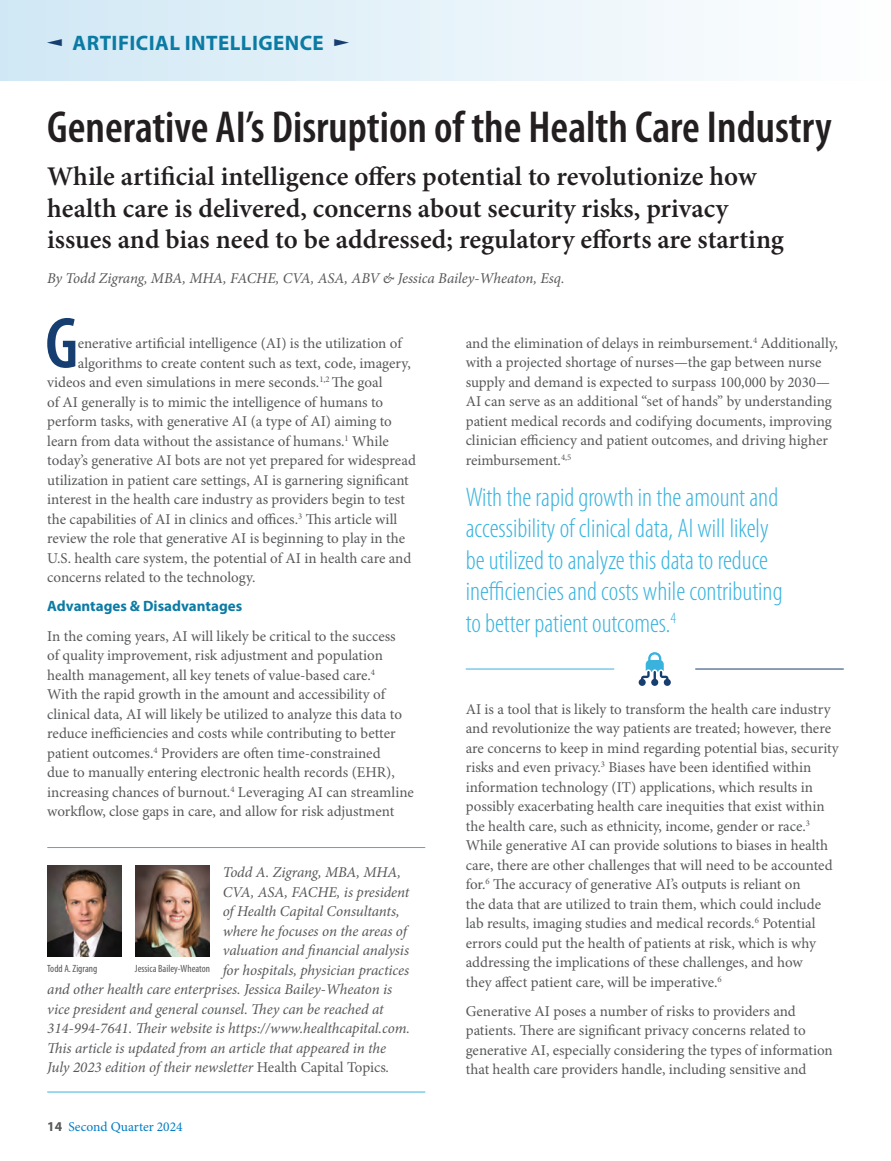
<style>
.page{position:relative;width:891px;height:1161px;background:#fff}
.page>*{position:absolute;margin:0;border:0;box-sizing:border-box;transform-origin:0 0}
.t1{font:600 condensed 72.9px "Myriad Pro";color:#163e71}
.t2{font:600 condensed 45px "Myriad Pro";color:#231f20}
.t3{font:600 27px/31.5px "Minion Pro";color:#231f20}
.t4{font:300 condensed 27px/31.5px "Myriad Pro";color:#39b3de}
.t5{font:700 21px "Myriad Pro";letter-spacing:.02em;color:#0c7ba4}
.t6{font:15px/19.5px "Minion Pro";color:#57585a}
.t7{font:italic 15px "Minion Pro";letter-spacing:-.01em;color:#57585a}
.t8{font:700 15px "Myriad Pro";color:#0c7ba4}
.t9{font:13.5px "Minion Pro";color:#007cc2}
.t10{font:condensed 10.5px "Myriad Pro";color:#57585a}
.s1{color:#163e71}
.s2{font-style:normal}
.s3{font-family:"Myriad Pro";font-weight:700;color:#57585a}
</style>
<div class="page">
<div style="left:651px;top:679px;width:7px;height:7px;background:#163e71;border-radius:50%"></div>
<div style="left:664px;top:679px;width:7px;height:7px;background:#163e71;border-radius:50%"></div>
<div style="left:639px;top:679px;width:7px;height:7px;background:#163e71;border-radius:50%"></div>
<svg style="left:641px;top:652px;width:27px;height:29px"></svg>
<hr style="left:466px;top:669px;width:148px;height:1px;background:#39b3de">
<hr style="left:695px;top:669px;width:149px;height:1px;background:#163e71">
<hr style="left:47px;top:847px;width:378px;height:1px;background:#39b3de">
<hr style="left:47px;top:1092px;width:378px;height:1px;background:#39b3de">
<img style="left:47px;top:865px;width:75px;height:92px">
<img style="left:135px;top:865px;width:74px;height:92px">
<div style="left:0;top:0;width:891px;height:81px;background:linear-gradient(to right,#d0e8f5,#fefefe)"></div>
<h3 class="t5" style="left:47px;top:31px;width:303px"><span class="s1">❖</span> ARTIFICIAL INTELLIGENCE <span class="s1">●</span></h3>
<h2 class="t2" style="left:47px;top:102px;width:786px">Generative AI’s Disruption of the Health Care Industry</h2>
<h3 class="t3" style="left:47px;top:161px;width:738px">While artificial intelligence offers potential to revolutionize how health care is delivered, concerns about security risks, privacy issues and bias need to be addressed; regulatory efforts are starting</h3>
<p class="t7" style="left:47px;top:268px;width:519px">By Todd Zigrang, MBA, MHA, FACHE, CVA, ASA, ABV &amp; Jessica Bailey-Wheaton, Esq.</p>
<h1 class="t1" style="left:45px;top:303px;width:35px">G</h1>
<p class="t6" style="left:78px;top:334px;width:326px">enerative artificial intelligence (AI) is the utilization of</p>
<p class="t6" style="left:78px;top:354px;width:335px">algorithms to create content such as text, code, imagery,</p>
<p class="t6" style="left:47px;top:373px;width:337px">videos and even simulations in mere seconds.<sup>1,2</sup> The goal</p>
<p class="t6" style="left:47px;top:393px;width:337px">of AI generally is to mimic the intelligence of humans to</p>
<p class="t6" style="left:47px;top:412px;width:346px">perform tasks, with generative AI (a type of AI) aiming to</p>
<p class="t6" style="left:47px;top:432px;width:343px">learn from data without the assistance of humans.<sup>1</sup> While</p>
<p class="t6" style="left:47px;top:451px;width:370px">today’s generative AI bots are not yet prepared for widespread</p>
<p class="t6" style="left:47px;top:471px;width:363px">utilization in patient care settings, AI is garnering significant</p>
<p class="t6" style="left:47px;top:490px;width:359px">interest in the health care industry as providers begin to test</p>
<p class="t6" style="left:47px;top:510px;width:352px">the capabilities of AI in clinics and offices.<sup>3</sup> This article will</p>
<p class="t6" style="left:47px;top:529px;width:359px">review the role that generative AI is beginning to play in the</p>
<p class="t6" style="left:47px;top:549px;width:366px">U.S. health care system, the potential of AI in health care and</p>
<p class="t6" style="left:47px;top:568px;width:210px">concerns related to the technology.</p>
<p class="t8" style="left:47px;top:598px;width:196px">Advantages &amp; Disadvantages</p>
<p class="t6" style="left:47px;top:627px;width:368px">In the coming years, AI will likely be critical to the success<br>of quality improvement, risk adjustment and population health management, all key tenets of value-based care.<sup>4<br></sup>With the rapid growth in the amount and accessibility of clinical data, AI will likely be utilized to analyze this data to reduce inefficiencies and costs while contributing to better patient outcomes.<sup>4</sup> Providers are often time-constrained<br>due to manually entering electronic health records (EHR), increasing chances of burnout.<sup>4</sup> Leveraging AI can streamline workflow, close gaps in care, and allow for risk adjustment</p>
<p class="t7" style="left:223px;top:862px;width:180px">Todd A. Zigrang, MBA, MHA,</p>
<p class="t7" style="left:223px;top:882px;width:188px">CVA, ASA, FACHE, is president</p>
<p class="t7" style="left:223px;top:901px;width:179px">of Health Capital Consultants,</p>
<p class="t7" style="left:223px;top:921px;width:186px">where he focuses on the areas of</p>
<p class="t7" style="left:223px;top:940px;width:188px">valuation and financial analysis</p>
<p class="t7" style="left:223px;top:960px;width:188px">for hospitals, physician practices</p>
<p class="t7" style="left:47px;top:979px;width:347px">and other health care enterprises. Jessica Bailey-Wheaton is</p>
<p class="t7" style="left:47px;top:999px;width:338px">vice president and general counsel. They can be reached at</p>
<p class="t7" style="left:47px;top:1018px;width:364px">314-994-7641. Their website is https://www.healthcapital.com.</p>
<p class="t7" style="left:47px;top:1038px;width:340px">This article is updated from an article that appeared in the</p>
<p class="t7" style="left:47px;top:1057px;width:344px">July 2023 edition of their newsletter <span class="s2">Health Capital Topics</span>.</p>
<p class="t10" style="left:47px;top:963px;width:52px">Todd A. Zigrang</p>
<p class="t10" style="left:135px;top:963px;width:77px">Jessica Bailey-Wheaton</p>
<p class="t9" style="left:47px;top:1118px;width:137px"><span class="s3">14</span> Second Quarter 2024</p>
<p class="t6" style="left:466px;top:334px;width:374px">and the elimination of delays in reimbursement.<sup>4</sup> Additionally, with a projected shortage of nurses—the gap between nurse supply and demand is expected to surpass 100,000 by 2030— AI can serve as an additional “set of hands” by understanding patient medical records and codifying documents, improving clinician efficiency and patient outcomes, and driving higher reimbursement.<sup>4,5</sup></p>
<h3 class="t4" style="left:466px;top:482px;width:318px">With the rapid growth in the amount and accessibility of clinical data, AI will likely be utilized to analyze this data to reduce inefficiencies and costs while contributing to better patient outcomes.<sup>4</sup></h3>
<p class="t6" style="left:466px;top:700px;width:374px">AI is a tool that is likely to transform the health care industry and revolutionize the way patients are treated; however, there are concerns to keep in mind regarding potential bias, security risks and even privacy.<sup>3</sup> Biases have been identified within information technology (IT) applications, which results in possibly exacerbating health care inequities that exist within the health care, such as ethnicity, income, gender or race.<sup>3<br></sup>While generative AI can provide solutions to biases in health care, there are other challenges that will need to be accounted for.<sup>6</sup> The accuracy of generative AI’s outputs is reliant on<br>the data that are utilized to train them, which could include lab results, imaging studies and medical records.<sup>6</sup> Potential errors could put the health of patients at risk, which is why addressing the implications of these challenges, and how<br>they affect patient care, will be imperative.<sup>6</sup></p>
<p class="t6" style="left:466px;top:1002px;width:369px">Generative AI poses a number of risks to providers and patients. There are significant privacy concerns related to generative AI, especially considering the types of information that health care providers handle, including sensitive and</p>
</div>
